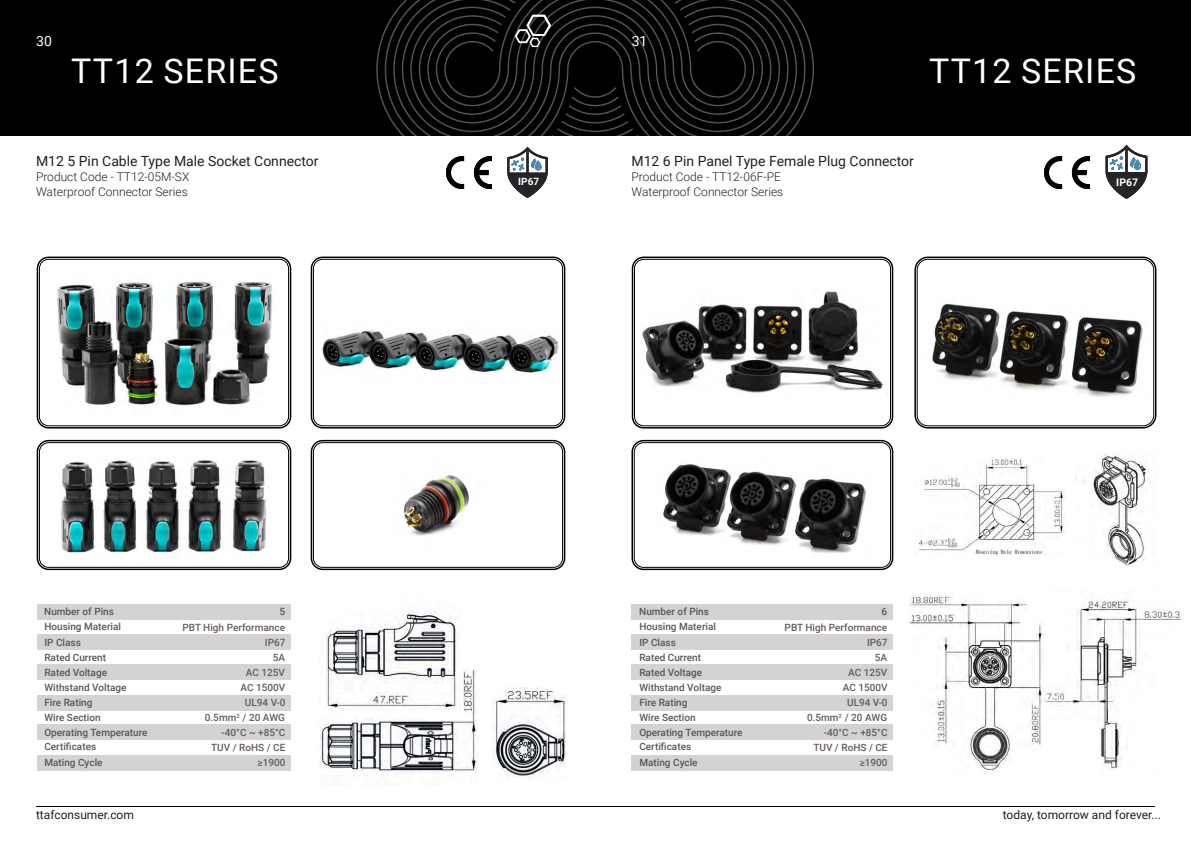
<style>
.page{position:relative;width:1191px;height:842px;background:#fff}
.page>*{position:absolute;margin:0;border:0;box-sizing:border-box;transform-origin:0 0}
.t1{font:34px "Roboto";letter-spacing:.035em;color:#fff}
.t2{font:14px "Roboto";color:#231f20}
.t3{font:14px "Roboto";color:#fff}
.t4{font:300 12px "Roboto";color:#231f20}
.t5{font:12px "Roboto";color:#231f20}
.t6{font:700 10.5px "Roboto";color:#fff}
.t7{font:500 10px "Roboto";color:#5c5557}
.Body___M2{font:500 10px "Roboto";color:#665b5c}
.t8{font:700 10px "Roboto";color:#fff}
</style>
<div class="page">
<hr style="left:36px;top:806px;width:1119px;height:1px;background:#000001">
<img style="left:507px;top:147px;width:41px;height:51px">
<img style="left:447px;top:156px;width:44px;height:32px">
<div style="left:37px;top:257px;width:254px;height:172px;border:2px solid #000001;border-radius:11px"></div>
<div style="left:39px;top:259px;width:250px;height:167px;border:1px solid #000001;border-radius:9px"></div>
<div style="left:311px;top:257px;width:254px;height:172px;border:2px solid #000001;border-radius:11px"></div>
<div style="left:313px;top:259px;width:250px;height:167px;border:1px solid #000001;border-radius:9px"></div>
<div style="left:37px;top:440px;width:254px;height:130px;border:2px solid #000001;border-radius:11px"></div>
<div style="left:39px;top:442px;width:250px;height:126px;border:1px solid #000001;border-radius:9px"></div>
<div style="left:311px;top:440px;width:254px;height:130px;border:2px solid #000001;border-radius:11px"></div>
<div style="left:313px;top:442px;width:250px;height:126px;border:1px solid #000001;border-radius:9px"></div>
<div style="left:37px;top:665px;width:254px;height:15px;background:#d2d3d2"></div>
<div style="left:37px;top:634px;width:254px;height:15px;background:#d2d3d2"></div>
<div style="left:37px;top:604px;width:254px;height:15px;background:#d2d3d2"></div>
<div style="left:37px;top:695px;width:254px;height:15px;background:#d2d3d2"></div>
<div style="left:37px;top:725px;width:254px;height:15px;background:#d2d3d2"></div>
<div style="left:37px;top:755px;width:254px;height:15px;background:#d2d3d2"></div>
<img style="left:325px;top:611px;width:133px;height:42px">
<img style="left:320px;top:653px;width:157px;height:133px">
<img style="left:492px;top:688px;width:74px;height:92px">
<img style="left:322px;top:330px;width:237px;height:44px">
<img style="left:61px;top:460px;width:206px;height:93px">
<img style="left:402px;top:473px;width:67px;height:63px">
<img style="left:57px;top:281px;width:215px;height:125px">
<img style="left:1105px;top:145px;width:43px;height:54px">
<img style="left:1044px;top:156px;width:45px;height:32px">
<div style="left:631px;top:440px;width:262px;height:130px;border:2px solid #000001;border-radius:11px"></div>
<div style="left:634px;top:442px;width:257px;height:126px;border:1px solid #000001;border-radius:9px"></div>
<div style="left:632px;top:257px;width:261px;height:172px;border:2px solid #000001;border-radius:11px"></div>
<div style="left:634px;top:259px;width:256px;height:167px;border:1px solid #000001;border-radius:9px"></div>
<div style="left:914px;top:257px;width:242px;height:172px;border:2px solid #000001;border-radius:13px"></div>
<div style="left:917px;top:259px;width:237px;height:167px;border:1px solid #000001;border-radius:11px"></div>
<div style="left:632px;top:665px;width:261px;height:15px;background:#d2d3d2"></div>
<div style="left:632px;top:634px;width:261px;height:15px;background:#d2d3d2"></div>
<div style="left:632px;top:604px;width:261px;height:15px;background:#d2d3d2"></div>
<div style="left:632px;top:695px;width:261px;height:15px;background:#d2d3d2"></div>
<div style="left:632px;top:725px;width:261px;height:15px;background:#d2d3d2"></div>
<div style="left:632px;top:755px;width:261px;height:15px;background:#d2d3d2"></div>
<img style="left:1043px;top:599px;width:137px;height:171px">
<img style="left:909px;top:595px;width:134px;height:177px">
<img style="left:918px;top:457px;width:146px;height:99px">
<img style="left:1075px;top:454px;width:73px;height:112px">
<div style="left:925px;top:453px;width:31px;height:15px;background:#fff;border-radius:7px"></div>
<div style="left:1157px;top:760px;width:30px;height:15px;background:#fff;border-radius:7px"></div>
<img style="left:932px;top:303px;width:211px;height:94px">
<img style="left:663px;top:464px;width:203px;height:89px">
<img style="left:635px;top:286px;width:248px;height:110px">
<div style="left:0;top:0;width:595px;height:136px;background:#000001"></div>
<div style="left:595px;top:0;width:596px;height:136px;background:#000001"></div>
<img style="left:376px;top:0;width:438px;height:136px">
<svg style="left:514px;top:15px;width:37px;height:32px"></svg>
<p class="t3" style="left:36px;top:31px;width:17px">30</p>
<p class="t3" style="left:632px;top:31px;width:17px">31</p>
<p class="t1" style="left:71px;top:47px;width:209px">TT12 SERIES</p>
<p class="t1" style="left:929px;top:47px;width:209px">TT12 SERIES</p>
<p class="t2" style="left:36px;top:151px;width:284px">M12 5 Pin Cable Type Male Socket Connector</p>
<p class="t4" style="left:36px;top:168px;width:155px">Product Code - TT12-05M-SX</p>
<p class="t2" style="left:631px;top:151px;width:284px">M12 6 Pin Panel Type Female Plug Connector</p>
<p class="t4" style="left:631px;top:168px;width:151px">Product Code - TT12-06F-PE</p>
<p class="t8" style="left:533px;top:175px;width:7px">8</p>
<p class="t8" style="left:518px;top:175px;width:22px">IP67</p>
<p class="t4" style="left:36px;top:183px;width:153px">Waterproof Connector Series</p>
<p class="t4" style="left:631px;top:183px;width:153px">Waterproof Connector Series</p>
<p class="t7" style="left:44px;top:604px;width:71px">Number of Pins</p>
<p class="t7" style="left:44px;top:619px;width:78px">Housing Material</p>
<p class="t7" style="left:44px;top:635px;width:38px">IP Class</p>
<p class="t7" style="left:44px;top:650px;width:63px">Rated Current</p>
<p class="t7" style="left:44px;top:665px;width:64px">Rated Voltage</p>
<p class="t7" style="left:44px;top:680px;width:84px">Withstand Voltage</p>
<p class="t7" style="left:44px;top:695px;width:50px">Fire Rating</p>
<p class="t7" style="left:44px;top:710px;width:58px">Wire Section</p>
<p class="t7" style="left:44px;top:725px;width:105px">Operating Temperature</p>
<p class="t7" style="left:44px;top:740px;width:53px">Certificates</p>
<p class="t7" style="left:44px;top:755px;width:60px">Mating Cycle</p>
<p class="t7" style="left:639px;top:604px;width:71px">Number of Pins</p>
<p class="t7" style="left:639px;top:619px;width:78px">Housing Material</p>
<p class="t7" style="left:639px;top:635px;width:38px">IP Class</p>
<p class="t7" style="left:639px;top:650px;width:63px">Rated Current</p>
<p class="t7" style="left:639px;top:665px;width:64px">Rated Voltage</p>
<p class="t7" style="left:639px;top:680px;width:84px">Withstand Voltage</p>
<p class="t7" style="left:639px;top:695px;width:50px">Fire Rating</p>
<p class="t7" style="left:639px;top:710px;width:58px">Wire Section</p>
<p class="t7" style="left:639px;top:725px;width:105px">Operating Temperature</p>
<p class="t7" style="left:639px;top:740px;width:53px">Certificates</p>
<p class="t7" style="left:639px;top:755px;width:60px">Mating Cycle</p>
<p class="t7" style="left:881px;top:604px;width:7px">6</p>
<p class="Body___M2" style="left:867px;top:635px;width:22px">IP67</p>
<p class="Body___M2" style="left:875px;top:650px;width:14px">5A</p>
<p class="Body___M2" style="left:848px;top:665px;width:41px">AC 125V</p>
<p class="Body___M2" style="left:843px;top:680px;width:46px">AC 1500V</p>
<p class="Body___M2" style="left:847px;top:695px;width:42px">UL94 V-0</p>
<p class="Body___M2" style="left:807px;top:710px;width:82px">0.5mm<sup>2</sup> / 20 AWG</p>
<p class="Body___M2" style="left:823px;top:725px;width:65px">-40°C ~ +85°C</p>
<p class="Body___M2" style="left:813px;top:740px;width:76px">TUV / RoHS / CE</p>
<p class="Body___M2" style="left:859px;top:755px;width:29px">≥1900</p>
<p class="t7" style="left:279px;top:604px;width:7px">5</p>
<p class="Body___M2" style="left:265px;top:635px;width:22px">IP67</p>
<p class="Body___M2" style="left:273px;top:650px;width:14px">5A</p>
<p class="Body___M2" style="left:246px;top:665px;width:41px">AC 125V</p>
<p class="Body___M2" style="left:241px;top:680px;width:46px">AC 1500V</p>
<p class="Body___M2" style="left:245px;top:695px;width:42px">UL94 V-0</p>
<p class="Body___M2" style="left:205px;top:710px;width:82px">0.5mm<sup>2</sup> / 20 AWG</p>
<p class="Body___M2" style="left:221px;top:725px;width:65px">-40°C ~ +85°C</p>
<p class="Body___M2" style="left:211px;top:740px;width:76px">TUV / RoHS / CE</p>
<p class="Body___M2" style="left:257px;top:755px;width:29px">≥1900</p>
<p class="Body___M2" style="left:182px;top:620px;width:104px">PBT High Performance</p>
<p class="Body___M2" style="left:784px;top:620px;width:104px">PBT High Performance</p>
<p class="t6" style="left:1132px;top:175px;width:8px">8</p>
<p class="t6" style="left:1116px;top:175px;width:23px">IP67</p>
<p class="t5" style="left:36px;top:807px;width:99px">ttafconsumer.com</p>
<p class="t5" style="left:1002px;top:807px;width:160px">today, tomorrow and forever...</p>
</div>
